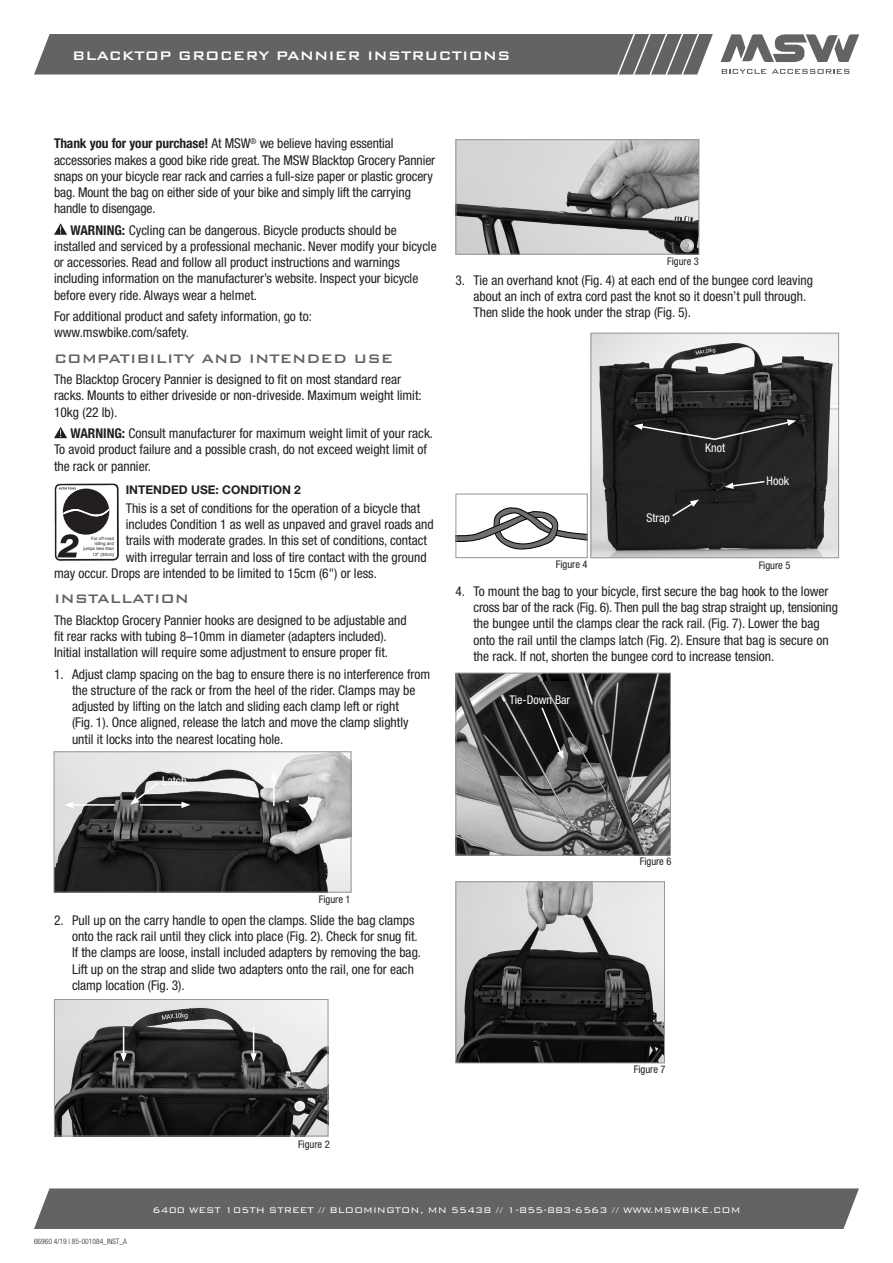
<style>
.page{position:relative;width:893px;height:1263px;background:#fff}
.page>*{position:absolute;margin:0;border:0;box-sizing:border-box;transform-origin:0 0}
.Heading{font:500 16.5px "Bank Gothic BT";color:#636366}
.t1{font:500 16.5px "Bank Gothic BT";color:#fff}
.body{font:condensed 13.5px/16.2px "Helvetica Neue LT Pro";color:#231f20}
.bullet{font:condensed 13.5px/16.2px "Helvetica Neue LT Pro";color:#231f20}
.body-2{font:condensed 12px "Helvetica Neue LT Pro";color:#fff}
.subhead{font:700 12px "Helvetica Neue LT Pro";color:#231f20}
.t2{font:300 10.8px "Bank Gothic BT";color:#fff}
.body-3{font:condensed 10.5px "Helvetica Neue LT Pro";color:#231f20}
.t3{font:300 condensed 7.5px "Helvetica Neue";color:#231f20}
.t4{font:4.5px/5.2px "Helvetica";color:#231f20;text-align:right}
.s1{font-weight:700}
</style>
<div class="page">
<div style="left:34px;top:1188px;width:825px;height:41px;background:#636366"></div>
<svg style="left:722px;top:69px;width:44px;height:5px"></svg>
<svg style="left:772px;top:69px;width:77px;height:5px"></svg>
<svg style="left:721px;top:34px;width:138px;height:28px"></svg>
<div style="left:34px;top:34px;width:679px;height:41px;background:#636366"></div>
<svg style="left:54px;top:223px;width:13px;height:12px"></svg>
<svg style="left:54px;top:427px;width:13px;height:11px"></svg>
<img style="left:457px;top:883px;width:206px;height:178px">
<div style="left:455px;top:881px;width:210px;height:182px;border:1px solid #939598"></div>
<img style="left:457px;top:141px;width:240px;height:112px">
<div style="left:455px;top:139px;width:244px;height:116px;border:1px solid #939598"></div>
<svg style="left:457px;top:507px;width:129px;height:43px"></svg>
<div style="left:455px;top:494px;width:133px;height:64px;border:1px solid #939598"></div>
<img style="left:593px;top:335px;width:244px;height:221px">
<div style="left:591px;top:333px;width:248px;height:225px;border:1px solid #939598"></div>
<svg style="left:634px;top:419px;width:162px;height:22px;background:#313131"></svg>
<svg style="left:671px;top:499px;width:28px;height:19px"></svg>
<svg style="left:724px;top:480px;width:42px;height:9px"></svg>
<img style="left:457px;top:675px;width:212px;height:178px">
<div style="left:455px;top:673px;width:216px;height:182px;border:1px solid #939598"></div>
<svg style="left:540px;top:706px;width:23px;height:54px"></svg>
<img style="left:56px;top:1001px;width:270px;height:133px">
<div style="left:54px;top:999px;width:274px;height:137px;border:1px solid #939598"></div>
<svg style="left:120px;top:1027px;width:7px;height:35px"></svg>
<svg style="left:250px;top:1027px;width:7px;height:35px"></svg>
<img style="left:56px;top:753px;width:293px;height:137px">
<div style="left:54px;top:751px;width:297px;height:141px;border:1px solid #939598"></div>
<svg style="left:130px;top:781px;width:30px;height:24px"></svg>
<hr style="left:71px;top:804px;width:44px;height:2px;background:#fff">
<svg style="left:65px;top:802px;width:8px;height:6px"></svg>
<hr style="left:273px;top:777px;width:2px;height:29px;background:#fff">
<svg style="left:271px;top:771px;width:6px;height:9px"></svg>
<hr style="left:140px;top:804px;width:44px;height:2px;background:#fff">
<svg style="left:181px;top:802px;width:9px;height:6px"></svg>
<svg style="left:54px;top:483px;width:65px;height:78px"></svg>
<p class="t1" style="left:72px;top:47px;width:440px">BLACKTOP GROCERY PANNIER INSTRUCTIONS</p>
<p class="body" style="left:54px;top:135px;width:383px"><span class="s1">Thank you for your purchase!</span> At MSW<sup>®</sup> we believe having essential accessories makes a good bike ride great. The MSW Blacktop Grocery Pannier snaps on your bicycle rear rack and carries a full-size paper or plastic grocery bag. Mount the bag on either side of your bike and simply lift the carrying handle to disengage.</p>
<p class="body" style="left:54px;top:222px;width:384px;text-indent:16px"><span class="s1">WARNING:</span> Cycling can be dangerous. Bicycle products should be installed and serviced by a professional mechanic. Never modify your bicycle or accessories. Read and follow all product instructions and warnings including information on the manufacturer’s website. Inspect your bicycle before every ride. Always wear a helmet.</p>
<p class="body" style="left:54px;top:308px;width:259px">For additional product and safety information, go to: www.mswbike.com/safety.</p>
<p class="Heading" style="left:54px;top:349px;width:341px">COMPATIBILITY AND INTENDED USE</p>
<p class="body" style="left:54px;top:371px;width:369px">The Blacktop Grocery Pannier is designed to fit on most standard rear racks. Mounts to either driveside or non-driveside. Maximum weight limit:<br>10kg (22 lb).</p>
<p class="body" style="left:54px;top:425px;width:381px;text-indent:16px"><span class="s1">WARNING:</span> Consult manufacturer for maximum weight limit of your rack.<br>To avoid product failure and a possible crash, do not exceed weight limit of the rack or pannier.</p>
<p class="subhead" style="left:126px;top:482px;width:177px">INTENDED USE: CONDITION 2</p>
<p class="body" style="left:126px;top:500px;width:296px">This is a set of conditions for the operation of a bicycle that</p>
<p class="body" style="left:126px;top:516px;width:310px">includes Condition 1 as well as unpaved and gravel roads and</p>
<p class="body" style="left:126px;top:532px;width:303px">trails with moderate grades. In this set of conditions, contact</p>
<p class="body" style="left:126px;top:549px;width:302px">with irregular terrain and loss of tire contact with the ground</p>
<p class="body" style="left:54px;top:565px;width:324px">may occur. Drops are intended to be limited to 15cm (6") or less.</p>
<p class="Heading" style="left:54px;top:590px;width:137px">INSTALLATION</p>
<p class="body" style="left:54px;top:612px;width:354px">The Blacktop Grocery Pannier hooks are designed to be adjustable and fit rear racks with tubing 8–10mm in diameter (adapters included).<br>Initial installation will require some adjustment to ensure proper fit.</p>
<p class="bullet" style="left:72px;top:666px;width:360px;text-indent:-18px">1. Adjust clamp spacing on the bag to ensure there is no interference from the structure of the rack or from the heel of the rider. Clamps may be adjusted by lifting on the latch and sliding each clamp left or right<br>(Fig. 1). Once aligned, release the latch and move the clamp slightly until it locks into the nearest locating hole.</p>
<p class="t4" style="left:83px;top:535px;width:32px">For off-road riding and jumps less than<br>12" (30cm)</p>
<p class="body-2" style="left:162px;top:774px;width:26px">Latch</p>
<p class="body-3" style="left:667px;top:255px;width:33px">Figure 3</p>
<p class="bullet" style="left:473px;top:272px;width:341px;text-indent:-18px">3. Tie an overhand knot (Fig. 4) at each end of the bungee cord leaving about an inch of extra cord past the knot so it doesn’t pull through.<br>Then slide the hook under the strap (Fig. 5).</p>
<p class="body-2" style="left:646px;top:510px;width:25px">Strap</p>
<p class="body-2" style="left:705px;top:441px;width:21px">Knot</p>
<p class="body-2" style="left:767px;top:474px;width:24px">Hook</p>
<p class="body-3" style="left:556px;top:558px;width:33px">Figure 4</p>
<p class="body-3" style="left:759px;top:559px;width:33px">Figure 5</p>
<p class="bullet" style="left:473px;top:583px;width:366px;text-indent:-18px">4. To mount the bag to your bicycle, first secure the bag hook to the lower cross bar of the rack (Fig. 6). Then pull the bag strap straight up, tensioning the bungee until the clamps clear the rack rail. (Fig. 7). Lower the bag onto the rail until the clamps latch (Fig. 2). Ensure that bag is secure on the rack. If not, shorten the bungee cord to increase tension.</p>
<p class="body-2" style="left:509px;top:693px;width:62px">Tie-Down Bar</p>
<p class="body-3" style="left:319px;top:893px;width:33px">Figure 1</p>
<p class="bullet" style="left:72px;top:912px;width:351px;text-indent:-18px">2. Pull up on the carry handle to open the clamps. Slide the bag clamps onto the rack rail until they click into place (Fig. 2). Check for snug fit.<br>If the clamps are loose, install included adapters by removing the bag.<br>Lift up on the strap and slide two adapters onto the rail, one for each clamp location (Fig. 3).</p>
<p class="body-3" style="left:640px;top:855px;width:33px">Figure 6</p>
<p class="body-3" style="left:298px;top:1138px;width:33px">Figure 2</p>
<p class="body-3" style="left:634px;top:1063px;width:33px">Figure 7</p>
<p class="t3" style="left:34px;top:1237px;width:94px">66960 4/19 | 85-001084_INST_A</p>
<p class="t2" style="left:152px;top:1204px;width:590px">6400 WEST 105TH STREET // BLOOMINGTON, MN 55438 // 1-855-883-6563 // WWW.MSWBIKE.COM</p>
</div>
